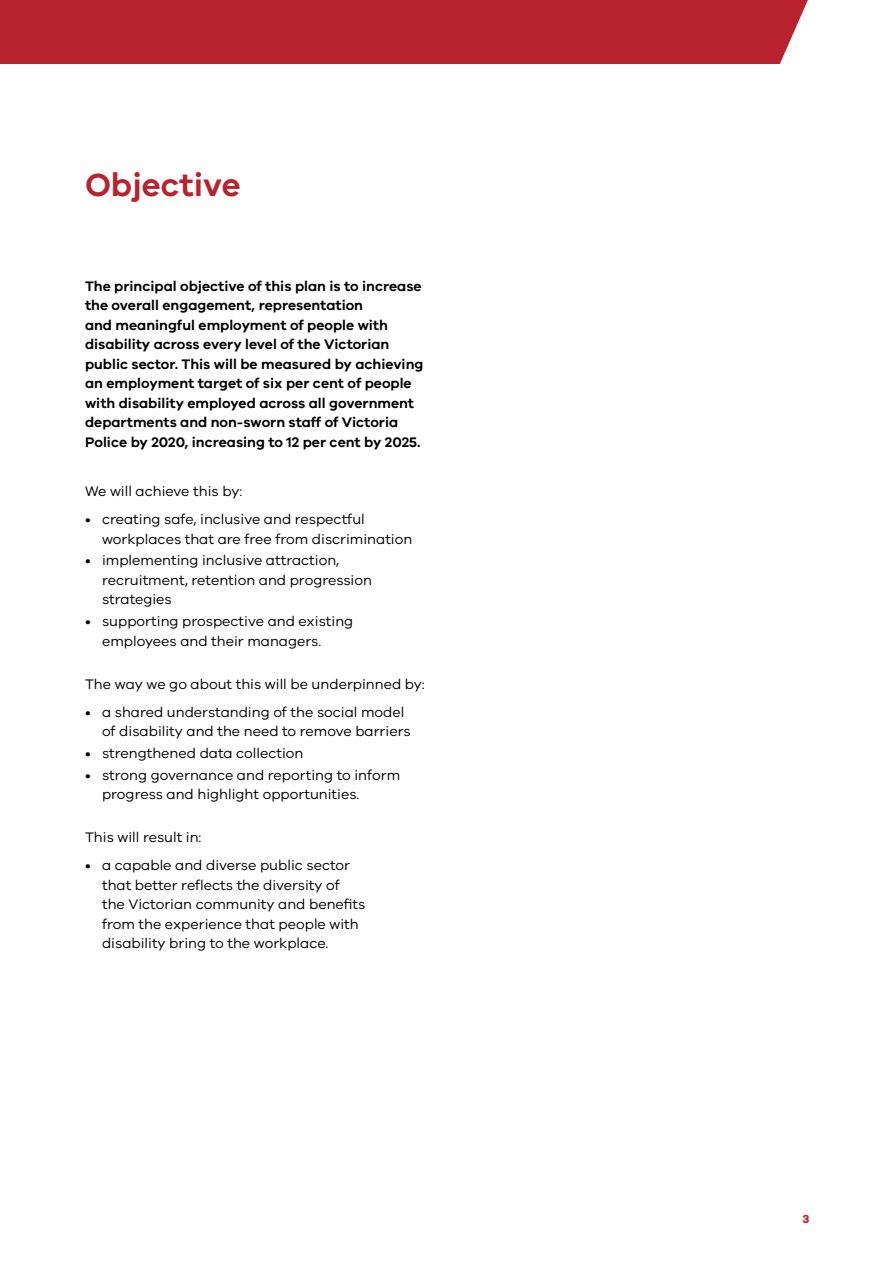
<style>
.page{position:relative;width:893px;height:1263px;background:#fff}
.page>*{position:absolute;margin:0;border:0;box-sizing:border-box;transform-origin:0 0}
.t1{font:600 33px "VIC";color:#b8232f}
.Body_Copy{font:14.25px/19.5px "VIC";color:#000}
.Body_Copy-2{font:600 14.25px/19.5px "VIC";color:#000}
.t2{font:700 12px "VIC";color:#b8232f}
</style>
<div class="page">
<div style="left:0;top:0;width:893px;height:64px;background:#b8232f"></div>
<svg style="left:780px;top:0;width:113px;height:64px;background:#f6e3e5"></svg>
<h2 class="t1" style="left:85px;top:164px;width:157px">Objective</h2>
<p class="Body_Copy-2" style="left:85px;top:276px;width:340px">The principal objective of this plan is to increase the overall engagement, representation<br>and meaningful employment of people with disability across every level of the Victorian public sector. This will be measured by achieving an employment target of six per cent of people with disability employed across all government departments and non-sworn staff of Victoria Police by 2020, increasing to 12 per cent by 2025.</p>
<p class="Body_Copy" style="left:85px;top:481px;width:159px">We will achieve this by:</p>
<p class="Body_Copy" style="left:102px;top:509px;width:312px;text-indent:-17px">• creating safe, inclusive and respectful workplaces that are free from discrimination</p>
<p class="Body_Copy" style="left:102px;top:550px;width:271px;text-indent:-17px">• implementing inclusive attraction, recruitment, retention and progression strategies</p>
<p class="Body_Copy" style="left:102px;top:611px;width:253px;text-indent:-17px">• supporting prospective and existing employees and their managers.</p>
<p class="Body_Copy" style="left:85px;top:674px;width:341px">The way we go about this will be underpinned by:</p>
<p class="Body_Copy" style="left:102px;top:702px;width:310px;text-indent:-17px">• a shared understanding of the social model of disability and the need to remove barriers</p>
<p class="Body_Copy" style="left:85px;top:743px;width:220px">• strengthened data collection</p>
<p class="Body_Copy" style="left:102px;top:765px;width:300px;text-indent:-17px">• strong governance and reporting to inform progress and highlight opportunities.</p>
<p class="Body_Copy" style="left:85px;top:827px;width:118px">This will result in:</p>
<p class="Body_Copy" style="left:102px;top:855px;width:265px;text-indent:-17px">• a capable and diverse public sector that better reflects the diversity of the Victorian community and benefits from the experience that people with disability bring to the workplace.</p>
<p class="t2" style="left:802px;top:1211px;width:8px">3</p>
</div>
